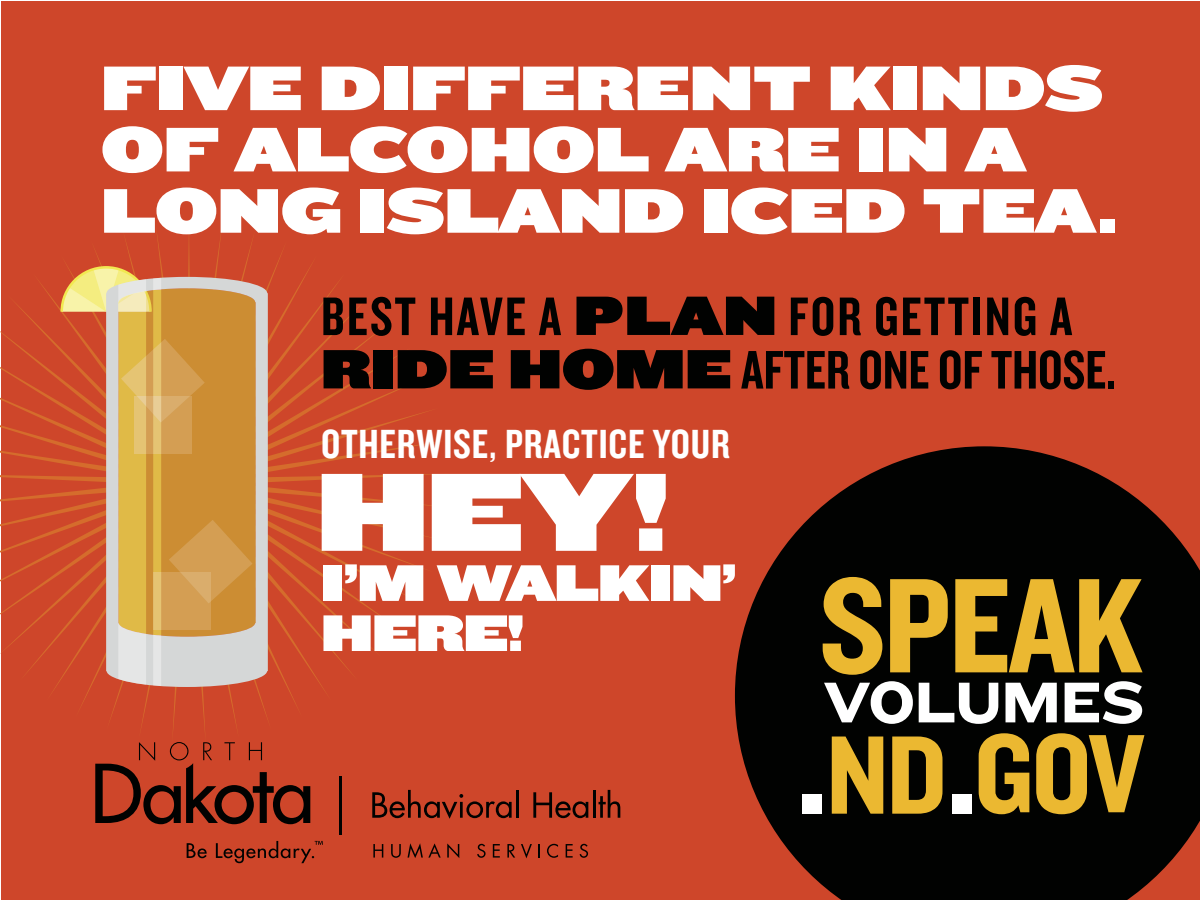
<style>
.page{position:relative;width:1200px;height:900px;background:#fff}
.page>*{position:absolute;margin:0;border:0;box-sizing:border-box;transform-origin:0 0}
.t1{font:139.8px "Knockout HTF50 Welterweight";letter-spacing:-.02em;color:#ebb831}
.t2{font:115.8px "Knockout HTF50 Welterweight";color:#ebb831}
.t3{font:115.5px "Knockout HTF94 Ultmt Sumo";color:#fff}
.t4{font:65.4px/61.2px "Knockout HTF94 Ultmt Sumo";color:#fff}
.t5{font:59.7px "Knockout HTF54 Sumo";letter-spacing:-.02em;color:#fff;scale:.85 1}
.t6{font:56.4px/53.4px "Knockout HTF49 Liteweight";letter-spacing:.035em;color:#010201}
.t7{font:53.4px/50.1px "Knockout HTF94 Ultmt Sumo";letter-spacing:-.02em;color:#fff}
.t8{font:42.3px "Knockout HTF49 Liteweight";letter-spacing:.02em;color:#fff}
.s1{font-family:"Knockout HTF94 Ultmt Sumo";font-size:57.6px}
</style>
<div class="page">
<div style="left:1px;top:1px;width:1199px;height:898px;background:#ce462a"></div>
<hr style="left:339px;top:776px;width:3px;height:58px;background:#010201">
<svg style="left:372px;top:790px;width:140px;height:29px"></svg>
<hr style="left:516px;top:790px;width:3px;height:28px;background:#010201">
<svg style="left:533px;top:792px;width:55px;height:26px"></svg>
<hr style="left:593px;top:790px;width:3px;height:28px;background:#010201">
<svg style="left:599px;top:790px;width:21px;height:28px"></svg>
<svg style="left:95px;top:743px;width:215px;height:81px"></svg>
<svg style="left:187px;top:843px;width:20px;height:15px"></svg>
<svg style="left:216px;top:841px;width:107px;height:22px"></svg>
<svg style="left:373px;top:844px;width:10px;height:14px"></svg>
<svg style="left:391px;top:844px;width:10px;height:14px"></svg>
<svg style="left:408px;top:843px;width:33px;height:15px"></svg>
<svg style="left:447px;top:843px;width:12px;height:15px"></svg>
<svg style="left:477px;top:844px;width:9px;height:14px"></svg>
<svg style="left:493px;top:844px;width:7px;height:14px"></svg>
<svg style="left:507px;top:844px;width:8px;height:14px"></svg>
<svg style="left:521px;top:844px;width:11px;height:14px"></svg>
<svg style="left:538px;top:844px;width:2px;height:14px"></svg>
<svg style="left:547px;top:844px;width:11px;height:14px"></svg>
<svg style="left:566px;top:844px;width:7px;height:14px"></svg>
<svg style="left:580px;top:844px;width:8px;height:14px"></svg>
<svg style="left:0;top:235px;width:439px;height:508px"></svg>
<svg style="left:106px;top:277px;width:162px;height:410px;fill:#d5d7d7"></svg>
<svg style="left:59px;top:265px;width:194px;height:421px"></svg>
<svg style="left:735px;top:446px;width:465px;height:454px;fill:#010201"></svg>
<div style="left:802px;top:794px;width:20px;height:20px;background:#fff"></div>
<div style="left:952px;top:794px;width:19px;height:20px;background:#fff"></div>
<p class="t4" style="left:101px;top:59px;width:1017px">FIVE DIFFERENT KINDS<br>OF ALCOHOL ARE IN A<br>LONG ISLAND ICED TEA.</p>
<p class="t6" style="left:321px;top:291px;width:796px">BEST HAVE A <span class="s1">PLAN</span> FOR GETTING A<br><span class="s1">RIDE HOME</span> AFTER ONE OF THOSE.</p>
<p class="t8" style="left:321px;top:422px;width:410px">OTHERWISE, PRACTICE YOUR</p>
<h3 class="t3" style="left:316px;top:446px;width:354px">HEY!</h3>
<p class="t7" style="left:321px;top:559px;width:417px">I’M WALKIN’<br>HERE!</p>
<h1 class="t1" style="left:819px;top:553px;width:326px">SPEAK</h1>
<p class="t5" style="left:824px;top:669px;width:379px">VOLUMES</p>
<h2 class="t2" style="left:826px;top:714px;width:320px">ND GOV</h2>
</div>
